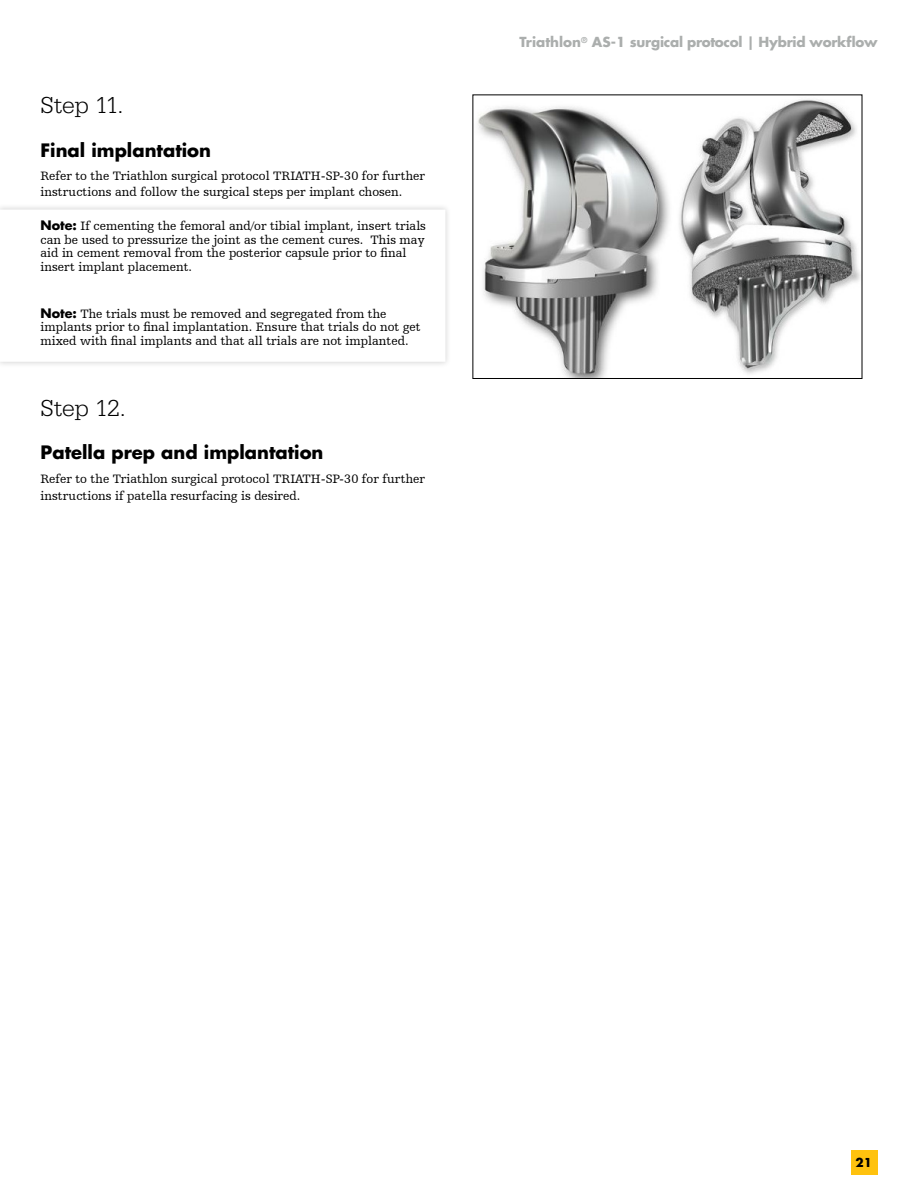
<style>
.page{position:relative;width:918px;height:1188px;background:#fff}
.page>*{position:absolute;margin:0;border:0;box-sizing:border-box;transform-origin:0 0}
.t1{font:300 24px "URW Egyptienne TOT";color:#000}
.t2{font:700 18px "Futura For Stryker";color:#000}
.t3{font:700 13.5px "Futura For Stryker";letter-spacing:-.02em;color:#abaead}
.t4{font:12.75px/13.5px "Humanist Slabserif 712 BT";color:#000}
.t5{font:700 12px "Futura For Stryker";color:#000}
.s1{font-family:"Futura For Stryker";font-weight:700}
</style>
<div class="page">
<div style="left:852px;top:1151px;width:26px;height:24px;background:#ffc20e"></div>
<img style="left:477px;top:99px;width:383px;height:278px">
<div style="left:0;top:203px;width:451px;height:165px;background:#f4f4f4"></div>
<div style="left:0;top:210px;width:445px;height:151px;background:#fff"></div>
<h1 class="t1" style="left:40px;top:92px;width:84px">Step 11.</h1>
<h2 class="t2" style="left:40px;top:138px;width:172px">Final implantation</h2>
<p class="t4" style="left:40px;top:167px;width:386px;line-height:16.5px">Refer to the Triathlon surgical protocol TRIATH-SP-30 for further instructions and follow the surgical steps per implant chosen.</p>
<p class="t4" style="left:40px;top:219px;width:387px"><span class="s1">Note:</span> If cementing the femoral and/or tibial implant, insert trials can be used to pressurize the joint as the cement cures. This may aid in cement removal from the posterior capsule prior to final insert implant placement.</p>
<p class="t4" style="left:40px;top:307px;width:382px"><span class="s1">Note:</span> The trials must be removed and segregated from the implants prior to final implantation. Ensure that trials do not get mixed with final implants and that all trials are not implanted.</p>
<h1 class="t1" style="left:40px;top:394px;width:86px">Step 12.</h1>
<h2 class="t2" style="left:40px;top:441px;width:285px">Patella prep and implantation</h2>
<p class="t4" style="left:40px;top:471px;width:386px;line-height:16.5px">Refer to the Triathlon surgical protocol TRIATH-SP-30 for further instructions if patella resurfacing is desired.</p>
<p class="t3" style="left:519px;top:33px;width:360px">Triathlon<sup>®</sup> AS-1 surgical protocol | Hybrid workflow</p>
<p class="t5" style="left:855px;top:1155px;width:18px">21</p>
</div>
